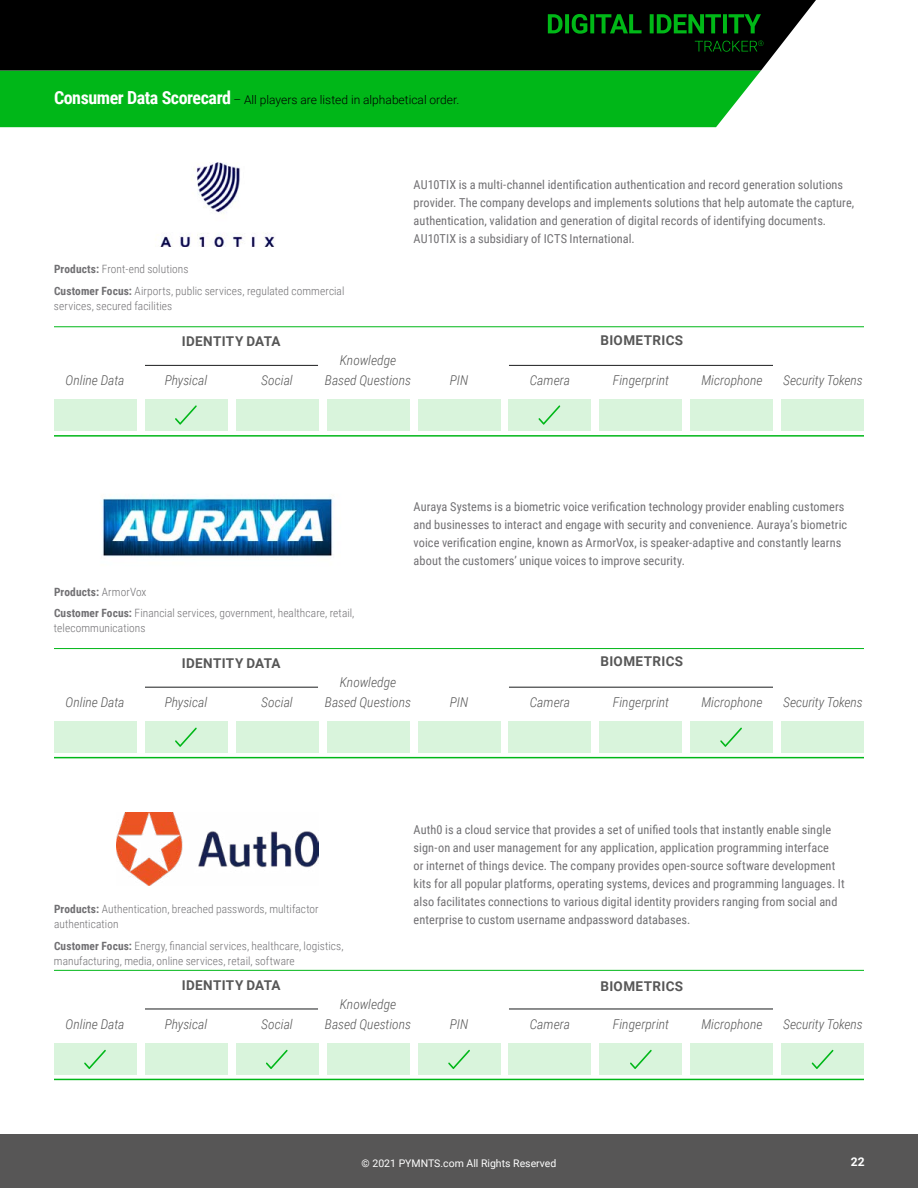
<style>
.page{position:relative;width:918px;height:1188px;background:#fff}
.page>*{position:absolute;margin:0;border:0;box-sizing:border-box;transform-origin:0 0}
.t1{font:italic 300 13.5px/19.5px "Roboto Condensed";color:#575757;text-align:center}
.t2{font:700 13.5px "Roboto";letter-spacing:.025em;color:#575757}
.t3{font:12.3px/18px "Roboto Condensed";letter-spacing:.005em;color:#717073}
.t4{font:300 12px "Roboto";color:#000}
.t5{font:700 12px "Roboto";color:#fff}
.t6{font:300 11.4px/21.8px "Roboto Condensed";letter-spacing:.01em;color:#717073}
.t7{font:10.5px "Roboto";color:#fff}
.s1{font-family:"Roboto Condensed";font-weight:700;font-size:18px;color:#fff}
.s2{font-weight:700}
</style>
<div class="page">
<div style="left:0;top:70px;width:761px;height:57px;background:#00b718"></div>
<div style="left:0;top:1134px;width:918px;height:54px;background:#575656"></div>
<div style="left:0;top:0;width:816px;height:70px;background:#000"></div>
<hr style="left:145px;top:365px;width:173px;height:1px;background:#1b1d1e">
<hr style="left:509px;top:365px;width:264px;height:1px;background:#1b1d1e">
<div style="left:54px;top:399px;width:82px;height:32px;background:#d9f4dc"></div>
<div style="left:236px;top:399px;width:82px;height:32px;background:#d9f4dc"></div>
<div style="left:418px;top:399px;width:82px;height:32px;background:#d9f4dc"></div>
<div style="left:600px;top:399px;width:82px;height:32px;background:#d9f4dc"></div>
<div style="left:782px;top:399px;width:82px;height:32px;background:#d9f4dc"></div>
<div style="left:145px;top:399px;width:82px;height:32px;background:#d9f4dc"></div>
<div style="left:327px;top:399px;width:82px;height:32px;background:#d9f4dc"></div>
<div style="left:509px;top:399px;width:82px;height:32px;background:#d9f4dc"></div>
<div style="left:691px;top:399px;width:82px;height:32px;background:#d9f4dc"></div>
<hr style="left:54px;top:327px;width:810px;height:1px;background:#00b718">
<hr style="left:54px;top:435px;width:810px;height:2px;background:#00b718">
<hr style="left:145px;top:687px;width:173px;height:1px;background:#1b1d1e">
<hr style="left:509px;top:687px;width:264px;height:1px;background:#1b1d1e">
<div style="left:54px;top:721px;width:82px;height:32px;background:#d9f4dc"></div>
<div style="left:236px;top:721px;width:82px;height:32px;background:#d9f4dc"></div>
<div style="left:418px;top:721px;width:82px;height:32px;background:#d9f4dc"></div>
<div style="left:600px;top:721px;width:82px;height:32px;background:#d9f4dc"></div>
<div style="left:782px;top:721px;width:82px;height:32px;background:#d9f4dc"></div>
<div style="left:145px;top:721px;width:82px;height:32px;background:#d9f4dc"></div>
<div style="left:327px;top:721px;width:82px;height:32px;background:#d9f4dc"></div>
<div style="left:509px;top:721px;width:82px;height:32px;background:#d9f4dc"></div>
<div style="left:691px;top:721px;width:82px;height:32px;background:#d9f4dc"></div>
<hr style="left:54px;top:648px;width:810px;height:1px;background:#00b718">
<hr style="left:54px;top:757px;width:810px;height:1px;background:#00b718">
<hr style="left:145px;top:1009px;width:173px;height:1px;background:#1b1d1e">
<hr style="left:509px;top:1009px;width:264px;height:1px;background:#1b1d1e">
<div style="left:54px;top:1043px;width:82px;height:32px;background:#d9f4dc"></div>
<div style="left:236px;top:1043px;width:82px;height:32px;background:#d9f4dc"></div>
<div style="left:418px;top:1043px;width:82px;height:32px;background:#d9f4dc"></div>
<div style="left:600px;top:1043px;width:82px;height:32px;background:#d9f4dc"></div>
<div style="left:782px;top:1043px;width:82px;height:32px;background:#d9f4dc"></div>
<div style="left:145px;top:1043px;width:82px;height:32px;background:#d9f4dc"></div>
<div style="left:327px;top:1043px;width:82px;height:32px;background:#d9f4dc"></div>
<div style="left:509px;top:1043px;width:82px;height:32px;background:#d9f4dc"></div>
<div style="left:691px;top:1043px;width:82px;height:32px;background:#d9f4dc"></div>
<hr style="left:54px;top:970px;width:810px;height:1px;background:#00b718">
<hr style="left:54px;top:1079px;width:810px;height:1px;background:#00b718">
<div style="left:694px;top:40px;width:68px;height:16px;background:#000"></div>
<div style="left:547px;top:13px;width:218px;height:25px;background:#000"></div>
<svg style="left:548px;top:14px;width:213px;height:20px"></svg>
<svg style="left:695px;top:40px;width:68px;height:12px"></svg>
<img style="left:155px;top:162px;width:120px;height:85px">
<svg style="left:175px;top:405px;width:22px;height:20px"></svg>
<svg style="left:538px;top:405px;width:22px;height:20px"></svg>
<img style="left:102px;top:497px;width:231px;height:60px">
<svg style="left:175px;top:728px;width:22px;height:19px"></svg>
<svg style="left:720px;top:728px;width:22px;height:19px"></svg>
<img style="left:116px;top:812px;width:202px;height:73px">
<svg style="left:630px;top:1050px;width:22px;height:19px"></svg>
<svg style="left:448px;top:1050px;width:22px;height:19px"></svg>
<svg style="left:812px;top:1050px;width:21px;height:19px"></svg>
<svg style="left:266px;top:1050px;width:22px;height:19px"></svg>
<svg style="left:84px;top:1050px;width:22px;height:19px"></svg>
<p class="t4" style="left:54px;top:91px;width:407px"><span class="s1">Consumer Data Scorecard</span> – All players are listed in alphabetical order.</p>
<p class="t6" style="left:54px;top:258px;width:292px"><span class="s2">Products:</span> Front-end solutions<br><span class="s2">Customer Focus:</span> Airports, public services, regulated commercial</p>
<p class="t6" style="left:54px;top:295px;width:120px">services, secured facilities</p>
<p class="t2" style="left:182px;top:332px;width:100px">IDENTITY DATA</p>
<p class="t3" style="left:414px;top:175px;width:442px">AU10TIX is a multi-channel identification authentication and record generation solutions provider. The company develops and implements solutions that help automate the capture, authentication, validation and generation of digital records of identifying documents.<br>AU10TIX is a subsidiary of ICTS International.</p>
<p class="t2" style="left:600px;top:330px;width:84px">BIOMETRICS</p>
<p class="t1" style="left:325px;top:350px;width:87px">Knowledge<br>Based Questions</p>
<p class="t1" style="left:66px;top:370px;width:60px">Online Data</p>
<p class="t1" style="left:165px;top:370px;width:44px">Physical</p>
<p class="t1" style="left:261px;top:370px;width:33px">Social</p>
<p class="t1" style="left:450px;top:370px;width:20px">PIN</p>
<p class="t1" style="left:701px;top:370px;width:63px">Microphone</p>
<p class="t1" style="left:783px;top:370px;width:81px">Security Tokens</p>
<p class="t1" style="left:530px;top:370px;width:42px">Camera</p>
<p class="t1" style="left:613px;top:370px;width:57px">Fingerprint</p>
<p class="t6" style="left:54px;top:580px;width:302px"><span class="s2">Products:</span> ArmorVox<br><span class="s2">Customer Focus:</span> Financial services, government, healthcare, retail,</p>
<p class="t6" style="left:54px;top:617px;width:93px">telecommunications</p>
<p class="t2" style="left:182px;top:654px;width:100px">IDENTITY DATA</p>
<p class="t3" style="left:414px;top:498px;width:435px">Auraya Systems is a biometric voice verification technology provider enabling customers and businesses to interact and engage with security and convenience. Aurayaʼs biometric voice verification engine, known as ArmorVox, is speaker-adaptive and constantly learns about the customersʼ unique voices to improve security.</p>
<p class="t2" style="left:600px;top:652px;width:84px">BIOMETRICS</p>
<p class="t1" style="left:325px;top:672px;width:87px">Knowledge<br>Based Questions</p>
<p class="t1" style="left:66px;top:692px;width:60px">Online Data</p>
<p class="t1" style="left:165px;top:692px;width:44px">Physical</p>
<p class="t1" style="left:261px;top:692px;width:33px">Social</p>
<p class="t1" style="left:450px;top:692px;width:20px">PIN</p>
<p class="t1" style="left:701px;top:692px;width:63px">Microphone</p>
<p class="t1" style="left:783px;top:692px;width:81px">Security Tokens</p>
<p class="t1" style="left:530px;top:692px;width:42px">Camera</p>
<p class="t1" style="left:613px;top:692px;width:57px">Fingerprint</p>
<p class="t6" style="left:54px;top:901px;width:266px;line-height:15px"><span class="s2">Products:</span> Authentication, breached passwords, multifactor authentication</p>
<p class="t6" style="left:54px;top:938px;width:291px;line-height:15px"><span class="s2">Customer Focus:</span> Energy, financial services, healthcare, logistics, manufacturing, media, online services, retail, software</p>
<p class="t2" style="left:182px;top:975px;width:100px">IDENTITY DATA</p>
<p class="t3" style="left:414px;top:820px;width:433px">Auth0 is a cloud service that provides a set of unified tools that instantly enable single sign-on and user management for any application, application programming interface<br>or internet of things device. The company provides open-source software development kits for all popular platforms, operating systems, devices and programming languages. It also facilitates connections to various digital identity providers ranging from social and enterprise to custom username andpassword databases.</p>
<p class="t2" style="left:600px;top:977px;width:84px">BIOMETRICS</p>
<p class="t1" style="left:325px;top:994px;width:87px">Knowledge<br>Based Questions</p>
<p class="t1" style="left:66px;top:1014px;width:60px">Online Data</p>
<p class="t1" style="left:165px;top:1014px;width:44px">Physical</p>
<p class="t1" style="left:261px;top:1014px;width:33px">Social</p>
<p class="t1" style="left:450px;top:1014px;width:20px">PIN</p>
<p class="t1" style="left:701px;top:1014px;width:63px">Microphone</p>
<p class="t1" style="left:783px;top:1014px;width:81px">Security Tokens</p>
<p class="t1" style="left:530px;top:1014px;width:42px">Camera</p>
<p class="t1" style="left:613px;top:1013px;width:57px">Fingerprint</p>
<p class="t7" style="left:362px;top:1156px;width:196px">© 2021 PYMNTS.com All Rights Reserved</p>
<p class="t5" style="left:851px;top:1153px;width:15px">22</p>
</div>
